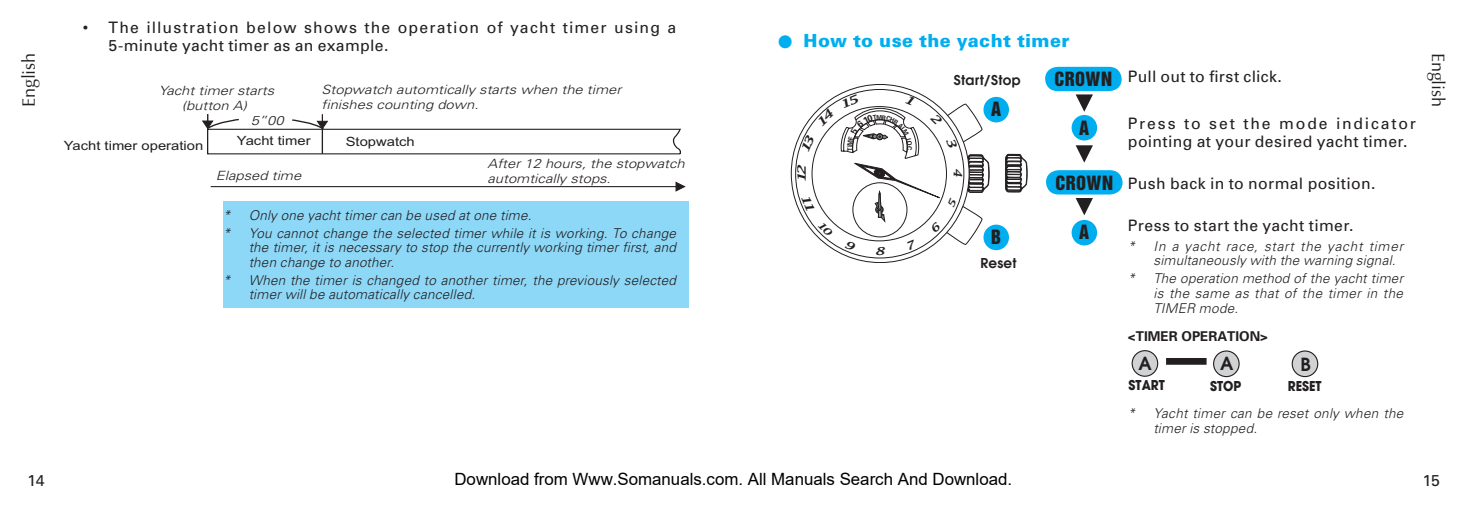
<style>
.page{position:relative;width:1467px;height:511px;background:#fff}
.page>*{position:absolute;margin:0;border:0;box-sizing:border-box;transform-origin:0 0}
.t1{font:900 18px "Univers";letter-spacing:.02em;color:#00aeef}
.t2{font:18px "Optima";letter-spacing:-.005em;color:#231f20}
.t3{font:18px "Helvetica Inserat";letter-spacing:.015em;color:#231f20}
.t4{font:600 18px "Avant Garde";color:#231f20}
.t5{font:16.88px "Arial";color:#000}
.t6{font:15.75px/18px "Univers";letter-spacing:.03em;color:#231f20}
.t7{font:15.75px/18px "Univers";letter-spacing:.07em;color:#231f20}
.t8{font:italic 300 13.5px/14.6px "Univers";letter-spacing:.015em;color:#231f20}
.t9{font:700 13.5px "Univers";color:#231f20}
.t10{font:600 13.5px "Avant Garde";letter-spacing:.025em;color:#231f20}
.t11{font:700 13.5px "Avant Garde";color:#231f20;scale:.9 1}
.t12{font:italic 300 12.83px/15.3px "Univers";color:#231f20;scale:1.16 1}
.t13{font:12.83px "Arial";color:#231f20;scale:1.16 1}
.t14{font:italic 600 11.47px "Lucida Fax";color:#231f20;scale:1.42 1}
.t15{font:italic 600 11.47px "Lucida Fax";color:#231f20;scale:1.1 1}
.t16{font:italic 600 10.8px "Lucida Fax";color:#231f20;scale:1.42 1}
</style>
<div class="page">
<div style="left:223px;top:201px;width:466px;height:107px;background:#8dd7f7"></div>
<hr style="left:211px;top:186px;width:470px;height:1px;background:#231f20">
<svg style="left:675px;top:181px;width:11px;height:10px"></svg>
<svg style="left:202px;top:114px;width:479px;height:41px"></svg>
<svg style="left:1005px;top:154px;width:22px;height:38px"></svg>
<svg style="left:791px;top:84px;width:178px;height:178px"></svg>
<div style="left:1214px;top:351px;width:25px;height:25px;background:#d1d2d4;border-radius:50%"></div>
<div style="left:1213px;top:350px;width:27px;height:27px;border:1px solid #231f20;border-radius:50%"></div>
<div style="left:1292px;top:351px;width:26px;height:25px;background:#d1d2d4;border-radius:50%"></div>
<div style="left:1292px;top:350px;width:26px;height:27px;border:1px solid #231f20;border-radius:50%"></div>
<div style="left:1132px;top:350px;width:26px;height:26px;background:#d1d2d4;border-radius:50%"></div>
<div style="left:1132px;top:350px;width:26px;height:26px;border:1px solid #231f20;border-radius:50%"></div>
<div style="left:1166px;top:357px;width:41px;height:7px;background:#231f20"></div>
<div style="left:1072px;top:220px;width:25px;height:25px;background:#00aeef;border-radius:50%"></div>
<div style="left:1045px;top:67px;width:77px;height:24px;background:#00aeef;border-radius:12px"></div>
<div style="left:1046px;top:170px;width:77px;height:24px;background:#00aeef;border-radius:12px"></div>
<div style="left:983px;top:97px;width:26px;height:25px;background:#00aeef;border-radius:50%"></div>
<div style="left:983px;top:224px;width:26px;height:26px;background:#00aeef;border-radius:50%"></div>
<div style="left:1072px;top:115px;width:25px;height:25px;background:#00aeef;border-radius:50%"></div>
<svg style="left:1076px;top:94px;width:17px;height:18px"></svg>
<svg style="left:1076px;top:145px;width:17px;height:17px"></svg>
<svg style="left:1076px;top:198px;width:17px;height:17px"></svg>
<svg style="left:818px;top:221px;width:15px;height:16px"></svg>
<svg style="left:802px;top:195px;width:13px;height:16px"></svg>
<svg style="left:801px;top:134px;width:14px;height:18px"></svg>
<svg style="left:817px;top:109px;width:17px;height:17px"></svg>
<svg style="left:841px;top:94px;width:148px;height:157px"></svg>
<h1 class="t2" style="left:18px;top:107px;width:56px;rotate:-90deg">English</h1>
<p class="t6" style="left:27px;top:471px;width:19px">14</p>
<p class="t7" style="left:108px;top:18px;width:569px;text-indent:-26px">• The illustration below shows the operation of yacht timer using a<br>5-minute yacht timer as an example.</p>
<p class="t12" style="left:159px;top:82px;width:101px;text-align:center">Yacht timer starts (button A)</p>
<p class="t12" style="left:322px;top:82px;width:260px">Stopwatch automtically starts when the timer finishes counting down.</p>
<p class="t12" style="left:251px;top:112px;width:30px">5”00</p>
<p class="t13" style="left:64px;top:138px;width:122px">Yacht timer operation</p>
<p class="t13" style="left:237px;top:133px;width:65px">Yacht timer</p>
<p class="t13" style="left:346px;top:134px;width:61px">Stopwatch</p>
<p class="t12" style="left:216px;top:167px;width:75px">Elapsed time</p>
<p class="t12" style="left:487px;top:156px;width:172px">After 12 hours, the stopwatch automtically stops.</p>
<p class="t8" style="left:223px;top:206px;width:454px;line-height:17.8px">* Only one yacht timer can be used at one time.<br>* You cannot change the selected timer while it is working. To change</p>
<p class="t8" style="left:249px;top:240px;width:429px">the timer, it is necessary to stop the currently working timer first, and then change to another.</p>
<p class="t8" style="left:249px;top:272px;width:429px;text-indent:-26px">* When the timer is changed to another timer, the previously selected timer will be automatically cancelled.</p>
<h1 class="t1" style="left:778px;top:30px;width:293px">● How to use the yacht timer</h1>
<p class="t14" style="left:795px;top:183px;width:15px;rotate:-90deg">12</p>
<p class="t16" style="left:875px;top:245px;width:9px">8</p>
<p class="t10" style="left:954px;top:71px;width:68px">Start/Stop</p>
<p class="t15" style="left:964px;top:168px;width:9px;rotate:90deg">4</p>
<h1 class="t3" style="left:991px;top:98px;width:12px">A</h1>
<h1 class="t3" style="left:991px;top:226px;width:12px">B</h1>
<p class="t10" style="left:980px;top:254px;width:38px">Reset</p>
<h1 class="t3" style="left:1055px;top:68px;width:59px">CROWN</h1>
<h1 class="t3" style="left:1079px;top:116px;width:12px">A</h1>
<h1 class="t3" style="left:1056px;top:171px;width:59px">CROWN</h1>
<h1 class="t3" style="left:1079px;top:221px;width:12px">A</h1>
<p class="t5" style="left:454px;top:469px;width:559px">Download from Www.Somanuals.com. All Manuals Search And Download.</p>
<p class="t6" style="left:1128px;top:67px;width:156px">Pull out to first click.</p>
<p class="t6" style="left:1128px;top:114px;width:290px">Press to set the mode indicator pointing at your desired yacht timer.</p>
<p class="t6" style="left:1128px;top:174px;width:249px">Push back in to normal position.</p>
<p class="t6" style="left:1128px;top:217px;width:227px">Press to start the yacht timer.</p>
<p class="t8" style="left:1153px;top:238px;width:251px;text-indent:-26px">* In a yacht race, start the yacht timer simultaneously with the warning signal.</p>
<p class="t8" style="left:1153px;top:271px;width:251px;text-align:justify;text-indent:-25px">* The operation method of the yacht timer is the same as that of the timer in the TIMER mode.</p>
<p class="t9" style="left:1128px;top:328px;width:142px">&lt;TIMER OPERATION&gt;</p>
<p class="t11" style="left:1129px;top:376px;width:42px">START</p>
<p class="t11" style="left:1210px;top:376px;width:36px">STOP</p>
<p class="t11" style="left:1288px;top:376px;width:39px">RESET</p>
<h1 class="t4" style="left:1138px;top:351px;width:15px">A</h1>
<h1 class="t4" style="left:1220px;top:351px;width:15px">A</h1>
<h1 class="t4" style="left:1301px;top:352px;width:12px">B</h1>
<p class="t8" style="left:1153px;top:405px;width:251px;text-indent:-26px">* Yacht timer can be reset only when the timer is stopped.</p>
<h1 class="t2" style="left:1449px;top:53px;width:56px;rotate:90deg">English</h1>
<p class="t6" style="left:1422px;top:471px;width:17px">15</p>
</div>
